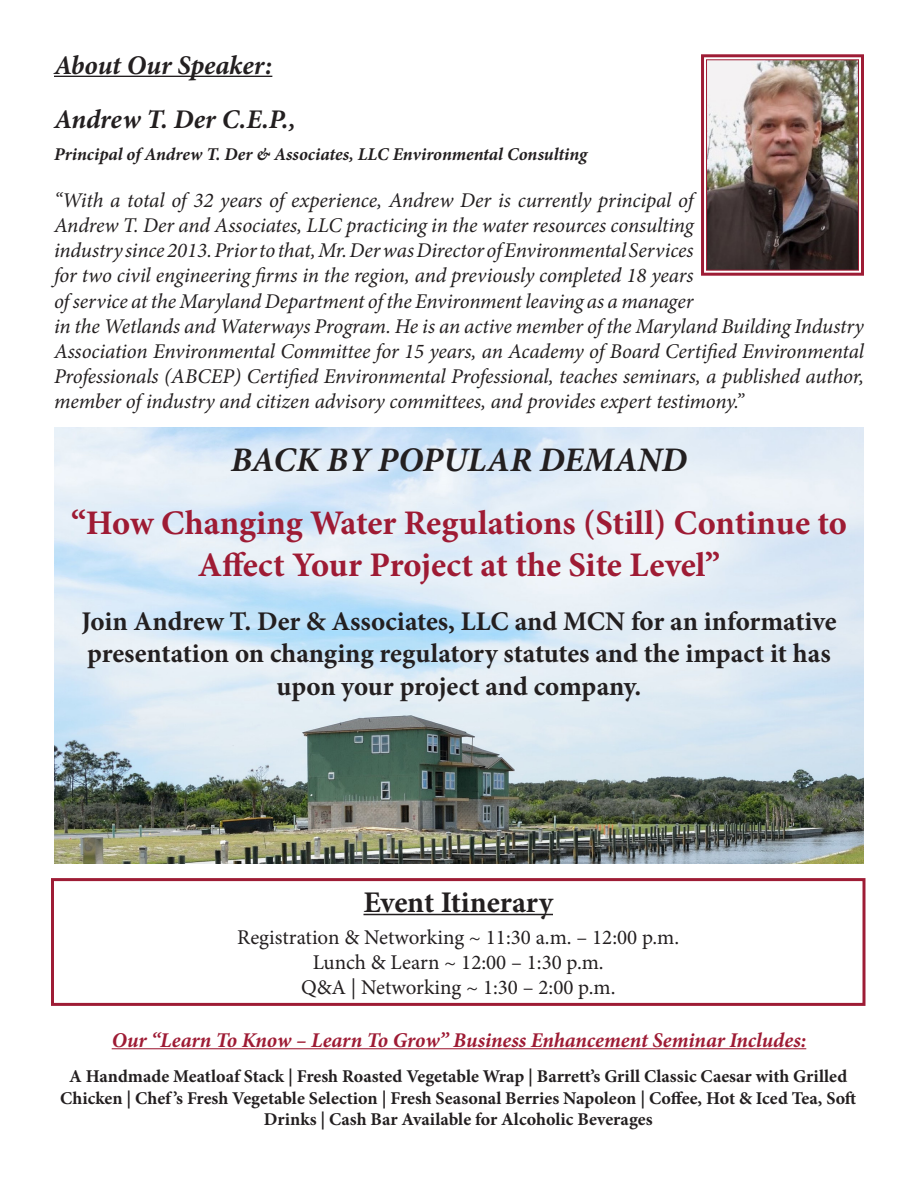
<style>
.page{position:relative;width:918px;height:1188px;background:#fff}
.page>*{position:absolute;margin:0;border:0;box-sizing:border-box;transform-origin:0 0}
.t1{font:700 34.5px/41.4px "Minion Pro";letter-spacing:-.005em;color:#9e1b34;text-align:center}
.t2{font:italic 700 34.5px "Minion Pro";color:#231f20}
.t3{font:700 30px "Minion Pro";letter-spacing:-.005em;color:#231f20}
.t4{font:700 27px/32.4px "Minion Pro";letter-spacing:-.005em;color:#231f20;text-align:center}
.t5{font:italic 700 27px "Minion Pro";letter-spacing:-.005em;color:#231f20}
.t6{font:italic 21px/25.2px "Minion Pro";letter-spacing:-.01em;color:#231f20}
.t7{font:21px "Minion Pro";color:#231f20}
.t8{font:italic 700 21px "Minion Pro";letter-spacing:-.005em;color:#9e1b34}
.t9{font:700 18px/21.6px "Minion Pro";color:#231f20;text-align:center}
.t10{font:italic 700 18px "Minion Pro";letter-spacing:-.005em;color:#231f20}
</style>
<div class="page">
<img style="left:54px;top:428px;width:810px;height:435px">
<hr style="left:54px;top:76px;width:218px;height:1px;background:#231f20">
<hr style="left:363px;top:914px;width:190px;height:1px;background:#231f20">
<div style="left:51px;top:878px;width:815px;height:128px;border:3px solid #9e1c35"></div>
<img style="left:701px;top:54px;width:163px;height:222px">
<hr style="left:112px;top:1048px;width:694px;height:1px;background:#9e1b34">
<p class="t5" style="left:54px;top:46px;width:220px">About Our Speaker:</p>
<p class="t5" style="left:54px;top:100px;width:243px">Andrew T. Der C.E.P.,</p>
<p class="t10" style="left:54px;top:141px;width:535px">Principal of Andrew T. Der &amp; Associates, LLC Environmental Consulting</p>
<p class="t6" style="left:54px;top:187px;width:812px">“With a total of 32 years of experience, Andrew Der is currently principal of<br>Andrew T. Der and Associates, LLC practicing in the water resources consulting<br>industry since 2013. Prior to that, Mr. Der was Director of Environmental Services<br>for two civil engineering firms in the region, and previously completed 18 years<br>of service at the Maryland Department of the Environment leaving as a manager<br>in the Wetlands and Waterways Program. He is an active member of the Maryland Building Industry Association Environmental Committee for 15 years, an Academy of Board Certified Environmental Professionals (ABCEP) Certified Environmental Professional, teaches seminars, a published author, member of industry and citizen advisory committees, and provides expert testimony.”</p>
<p class="t2" style="left:231px;top:436px;width:458px">BACK BY POPULAR DEMAND</p>
<p class="t1" style="left:71px;top:502px;width:777px">“How Changing Water Regulations (Still) Continue to<br>Affect Your Project at the Site Level”</p>
<p class="t4" style="left:81px;top:605px;width:757px">Join Andrew T. Der &amp; Associates, LLC and MCN for an informative presentation on changing regulatory statutes and the impact it has upon your project and company.</p>
<p class="t3" style="left:363px;top:881px;width:191px">Event Itinerary</p>
<p class="t7" style="left:237px;top:923px;width:443px">Registration &amp; Networking ~ 11:30 a.m. – 12:00 p.m.</p>
<p class="t7" style="left:313px;top:948px;width:293px">Lunch &amp; Learn ~ 12:00 – 1:30 p.m.</p>
<p class="t7" style="left:301px;top:974px;width:316px">Q&amp;A | Networking ~ 1:30 – 2:00 p.m.</p>
<p class="t8" style="left:112px;top:1025px;width:696px">Our “Learn To Know – Learn To Grow” Business Enhancement Seminar Includes:</p>
<p class="t9" style="left:60px;top:1066px;width:798px">A Handmade Meatloaf Stack | Fresh Roasted Vegetable Wrap | Barrett’s Grill Classic Caesar with Grilled<br>Chicken | Chef ’s Fresh Vegetable Selection | Fresh Seasonal Berries Napoleon | Coffee, Hot &amp; Iced Tea, Soft<br>Drinks | Cash Bar Available for Alcoholic Beverages</p>
</div>
